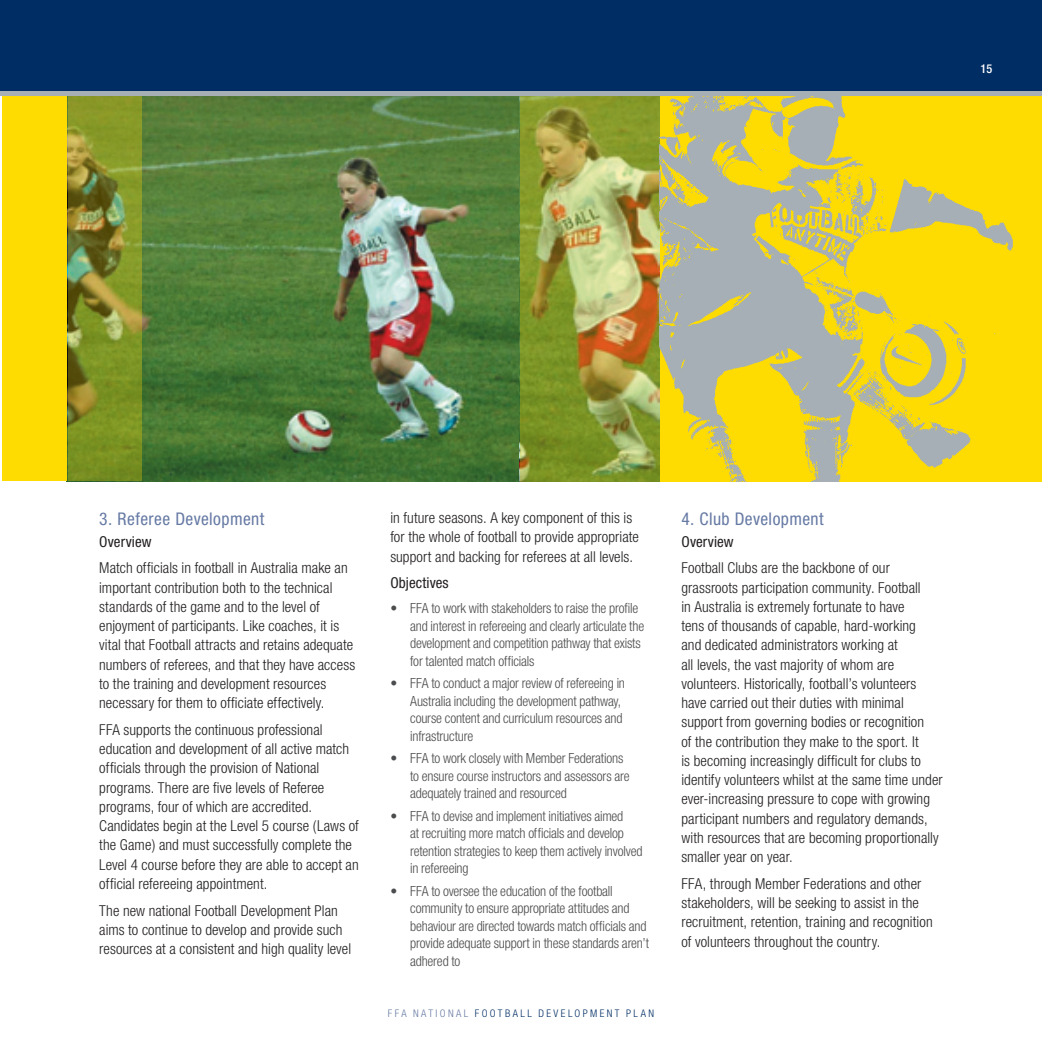
<style>
.page{position:relative;width:1042px;height:1042px;background:#fff}
.page>*{position:absolute;margin:0;border:0;box-sizing:border-box;transform-origin:0 0}
.t1{font:condensed 17.5px "Helvetica Neue";letter-spacing:.025em;color:#667aa4}
.t2{font:300 condensed 15.05px/19.2px "Helvetica Neue";letter-spacing:.005em;color:#231f20}
.t3{font:condensed 15.05px "Helvetica Neue";letter-spacing:.01em;color:#231f20}
.t4{font:300 condensed 14px/17.5px "Helvetica Neue";letter-spacing:-.015em;color:#4b4c4d}
.t5{font:500 condensed 12.25px "Helvetica Neue";color:#fff}
.t6{font:300 condensed 10.5px "Helvetica Neue";letter-spacing:.23em;color:#002e64}
.s1{color:#667aa4}
</style>
<div class="page">
<img style="left:67px;top:96px;width:453px;height:385px">
<img style="left:520px;top:96px;width:140px;height:385px">
<img style="left:660px;top:96px;width:382px;height:385px">
<div style="left:2px;top:40px;width:65px;height:441px;background:#ffdc01"></div>
<img style="left:68px;top:96px;width:73px;height:385px">
<div style="left:0;top:0;width:1042px;height:94px;background:#002e64"></div>
<hr style="left:0;top:92px;width:1042px;height:4px;background:#a6afb5">
<p class="t5" style="left:980px;top:61px;width:13px">15</p>
<p class="t1" style="left:99px;top:508px;width:167px">3. Referee Development</p>
<p class="t3" style="left:99px;top:532px;width:54px">Overview</p>
<p class="t2" style="left:99px;top:558px;width:257px">Match officials in football in Australia make an important contribution both to the technical standards of the game and to the level of enjoyment of participants. Like coaches, it is vital that Football attracts and retains adequate numbers of referees, and that they have access to the training and development resources necessary for them to officiate effectively.</p>
<p class="t2" style="left:99px;top:720px;width:261px">FFA supports the continuous professional education and development of all active match officials through the provision of National programs. There are five levels of Referee programs, four of which are accredited.<br>Candidates begin at the Level 5 course (Laws of the Game) and must successfully complete the Level 4 course before they are able to accept an official refereeing appointment.</p>
<p class="t2" style="left:99px;top:900px;width:253px">The new national Football Development Plan aims to continue to develop and provide such resources at a consistent and high quality level</p>
<p class="t2" style="left:390px;top:508px;width:250px">in future seasons. A key component of this is for the whole of football to provide appropriate support and backing for referees at all levels.</p>
<p class="t3" style="left:390px;top:574px;width:60px">Objectives</p>
<p class="t4" style="left:410px;top:599px;width:235px;text-indent:-20px">• FFA to work with stakeholders to raise the profile and interest in refereeing and clearly articulate the development and competition pathway that exists for talented match officials</p>
<p class="t4" style="left:410px;top:674px;width:216px;text-indent:-20px">• FFA to conduct a major review of refereeing in Australia including the development pathway, course content and curriculum resources and infrastructure</p>
<p class="t4" style="left:410px;top:749px;width:221px;text-indent:-20px">• FFA to work closely with Member Federations to ensure course instructors and assessors are adequately trained and resourced</p>
<p class="t4" style="left:410px;top:807px;width:234px;text-indent:-20px">• FFA to devise and implement initiatives aimed<br>at recruiting more match officials and develop retention strategies to keep them actively involved in refereeing</p>
<p class="t4" style="left:410px;top:882px;width:240px;text-indent:-20px">• FFA to oversee the education of the football community to ensure appropriate attitudes and behaviour are directed towards match officials and provide adequate support in these standards aren’t adhered to</p>
<p class="t6" style="left:388px;top:1007px;width:268px"><span class="s1">FFA NATIONAL</span> FOOTBALL DEVELOPMENT PLAN</p>
<p class="t1" style="left:681px;top:508px;width:144px">4. Club Development</p>
<p class="t3" style="left:681px;top:532px;width:54px">Overview</p>
<p class="t2" style="left:681px;top:558px;width:263px">Football Clubs are the backbone of our grassroots participation community. Football<br>in Australia is extremely fortunate to have<br>tens of thousands of capable, hard-working<br>and dedicated administrators working at<br>all levels, the vast majority of whom are volunteers. Historically, football’s volunteers have carried out their duties with minimal support from governing bodies or recognition<br>of the contribution they make to the sport. It<br>is becoming increasingly difficult for clubs to identify volunteers whilst at the same time under ever-increasing pressure to cope with growing participant numbers and regulatory demands, with resources that are becoming proportionally smaller year on year.</p>
<p class="t2" style="left:681px;top:874px;width:253px">FFA, through Member Federations and other stakeholders, will be seeking to assist in the recruitment, retention, training and recognition of volunteers throughout the country.</p>
</div>
